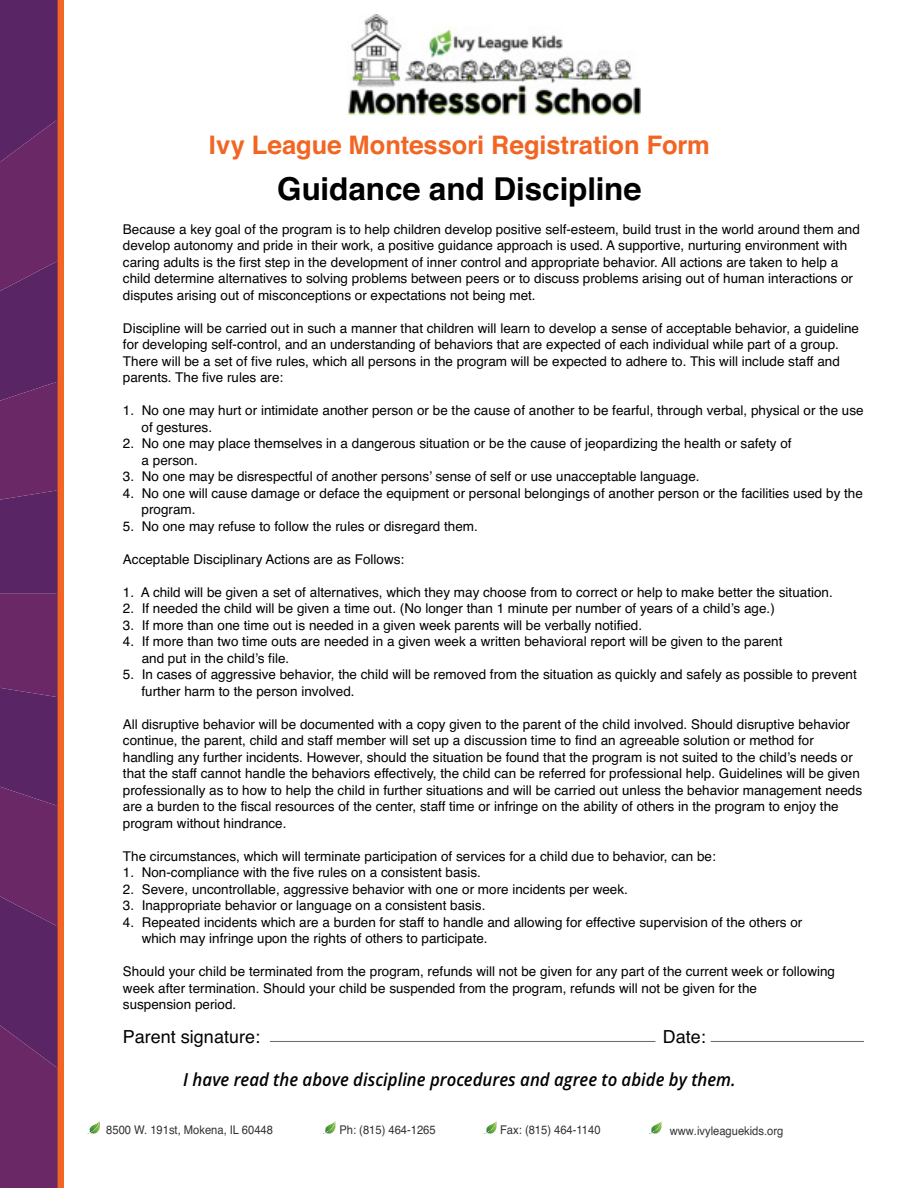
<style>
.page{position:relative;width:918px;height:1188px;background:#fff}
.page>*{position:absolute;margin:0;border:0;box-sizing:border-box;transform-origin:0 0}
.t1{font:700 31.5px "Helvetica";color:#000}
.t2{font:700 25.5px "Helvetica";color:#f26522}
.t3{font:italic 600 18px "Open Sans";color:#000;scale:.93 1}
.t4{font:18px "Helvetica";color:#000}
.t5{font:13.5px/16.5px "Helvetica";color:#000}
.t6{font:12px "Helvetica";color:#333;scale:.93 1}
</style>
<div class="page">
<div style="left:56px;top:0;width:8px;height:1188px;background:#f26522"></div>
<svg style="left:0;top:0;width:58px;height:1188px"></svg>
<svg style="left:89px;top:1121px;width:11px;height:13px"></svg>
<svg style="left:325px;top:1121px;width:11px;height:13px"></svg>
<svg style="left:486px;top:1121px;width:11px;height:13px"></svg>
<svg style="left:651px;top:1121px;width:11px;height:13px"></svg>
<hr style="left:270px;top:1041px;width:386px;height:1px;background:#666">
<hr style="left:711px;top:1041px;width:153px;height:1px;background:#666">
<img style="left:348px;top:15px;width:292px;height:101px">
<h2 class="t2" style="left:209px;top:134px;width:502px">Ivy League Montessori Registration Form</h2>
<h1 class="t1" style="left:277px;top:175px;width:365px">Guidance and Discipline</h1>
<p class="t5" style="left:123px;top:222px;width:738px">Because a key goal of the program is to help children develop positive self-esteem, build trust in the world around them and develop autonomy and pride in their work, a positive guidance approach is used. A supportive, nurturing environment with caring adults is the first step in the development of inner control and appropriate behavior. All actions are taken to help a child determine alternatives to solving problems between peers or to discuss problems arising out of human interactions or disputes arising out of misconceptions or expectations not being met.</p>
<p class="t5" style="left:123px;top:321px;width:738px">Discipline will be carried out in such a manner that children will learn to develop a sense of acceptable behavior, a guideline for developing self-control, and an understanding of behaviors that are expected of each individual while part of a group.<br>There will be a set of five rules, which all persons in the program will be expected to adhere to. This will include staff and parents. The five rules are:</p>
<p class="t5" style="left:142px;top:403px;width:724px;text-indent:-19px">1. No one may hurt or intimidate another person or be the cause of another to be fearful, through verbal, physical or the use of gestures.</p>
<p class="t5" style="left:142px;top:436px;width:652px;text-indent:-19px">2. No one may place themselves in a dangerous situation or be the cause of jeopardizing the health or safety of a person.</p>
<p class="t5" style="left:123px;top:469px;width:578px">3. No one may be disrespectful of another persons’ sense of self or use unacceptable language.</p>
<p class="t5" style="left:142px;top:486px;width:723px;text-indent:-19px">4. No one will cause damage or deface the equipment or personal belongings of another person or the facilities used by the program.</p>
<p class="t5" style="left:123px;top:519px;width:356px">5. No one may refuse to follow the rules or disregard them.</p>
<p class="t5" style="left:123px;top:552px;width:283px">Acceptable Disciplinary Actions are as Follows:</p>
<p class="t5" style="left:123px;top:585px;width:711px">1. A child will be given a set of alternatives, which they may choose from to correct or help to make better the situation.</p>
<p class="t5" style="left:123px;top:601px;width:653px">2. If needed the child will be given a time out. (No longer than 1 minute per number of years of a child’s age.)</p>
<p class="t5" style="left:123px;top:618px;width:521px">3. If more than one time out is needed in a given week parents will be verbally notified.</p>
<p class="t5" style="left:142px;top:634px;width:642px;text-indent:-19px">4. If more than two time outs are needed in a given week a written behavioral report will be given to the parent and put in the child’s file.</p>
<p class="t5" style="left:142px;top:667px;width:717px;text-indent:-19px">5. In cases of aggressive behavior, the child will be removed from the situation as quickly and safely as possible to prevent further harm to the person involved.</p>
<p class="t5" style="left:123px;top:717px;width:741px">All disruptive behavior will be documented with a copy given to the parent of the child involved. Should disruptive behavior continue, the parent, child and staff member will set up a discussion time to find an agreeable solution or method for handling any further incidents. However, should the situation be found that the program is not suited to the child’s needs or that the staff cannot handle the behaviors effectively, the child can be referred for professional help. Guidelines will be given professionally as to how to help the child in further situations and will be carried out unless the behavior management needs are a burden to the fiscal resources of the center, staff time or infringe on the ability of others in the program to enjoy the program without hindrance.</p>
<p class="t5" style="left:123px;top:849px;width:594px">The circumstances, which will terminate participation of services for a child due to behavior, can be:</p>
<p class="t5" style="left:123px;top:865px;width:359px">1. Non-compliance with the five rules on a consistent basis.</p>
<p class="t5" style="left:123px;top:882px;width:507px">2. Severe, uncontrollable, aggressive behavior with one or more incidents per week.</p>
<p class="t5" style="left:123px;top:898px;width:364px">3. Inappropriate behavior or language on a consistent basis.</p>
<p class="t5" style="left:142px;top:915px;width:662px;text-indent:-19px">4. Repeated incidents which are a burden for staff to handle and allowing for effective supervision of the others or which may infringe upon the rights of others to participate.</p>
<p class="t5" style="left:123px;top:964px;width:714px">Should your child be terminated from the program, refunds will not be given for any part of the current week or following week after termination. Should your child be suspended from the program, refunds will not be given for the<br>suspension period.</p>
<h3 class="t4" style="left:123px;top:1029px;width:139px">Parent signature:</h3>
<h3 class="t4" style="left:663px;top:1029px;width:45px">Date:</h3>
<h3 class="t3" style="left:183px;top:1072px;width:596px">I have read the above discipline procedures and agree to abide by them.</h3>
<p class="t6" style="left:106px;top:1125px;width:181px">8500 W. 191st, Mokena, IL 60448</p>
<p class="t6" style="left:339px;top:1125px;width:105px">Ph: (815) 464-1265</p>
<p class="t6" style="left:500px;top:1125px;width:110px">Fax: (815) 464-1140</p>
<p class="t6" style="left:670px;top:1121px;width:124px">www.ivyleaguekids.org</p>
</div>
